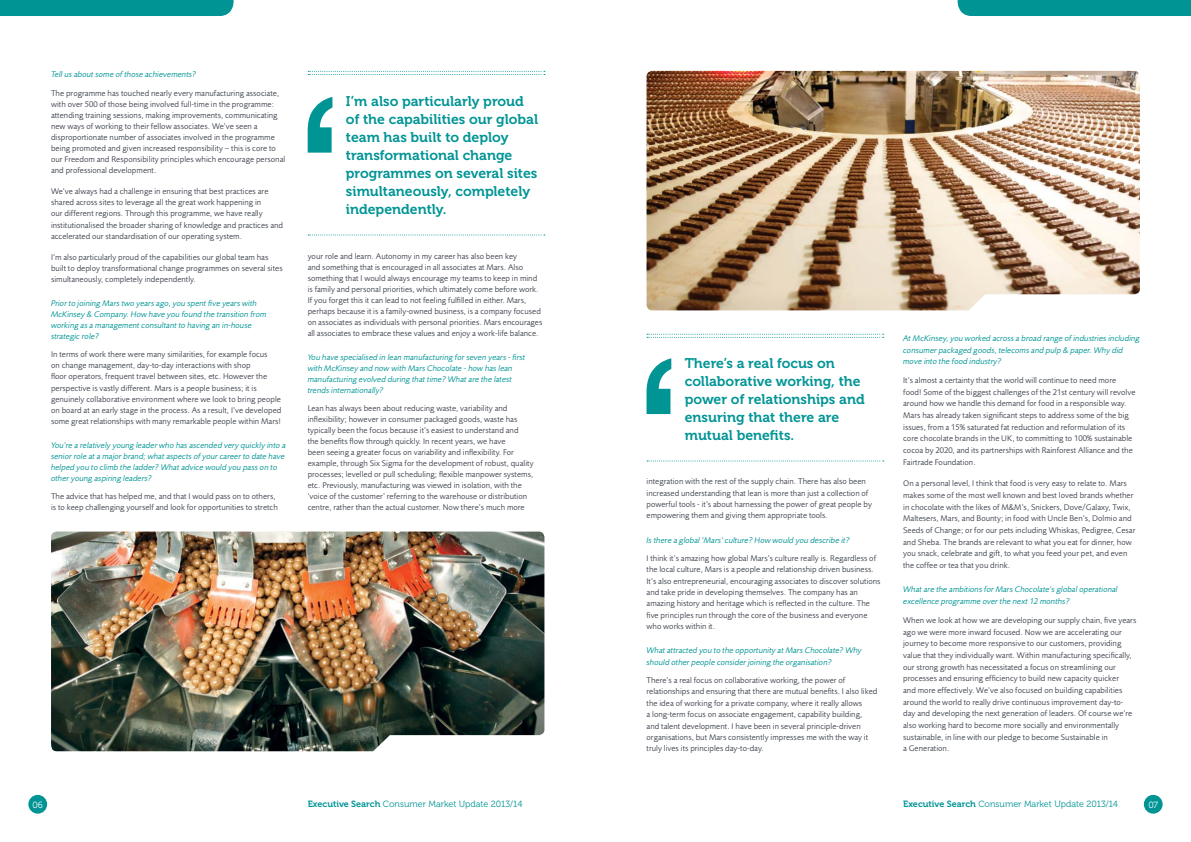
<style>
.page{position:relative;width:1191px;height:842px;background:#fff}
.page>*{position:absolute;margin:0;border:0;box-sizing:border-box;transform-origin:0 0}
.t1{font:14px/18px "Museo 700";color:#009495}
.t2{font:9px "Museo 300";color:#009495}
.t3{font:9px "Museo 300";color:#fff}
.t4{font:8.5px/11.7px "Foundry Sans";letter-spacing:.005em;color:#3f454f}
.t5{font:italic 8.5px/11.1px "Foundry Sans";letter-spacing:.005em;color:#009495}
.s1{font-family:"Museo 700"}
</style>
<div class="page">
<div style="left:0;top:0;width:234px;height:16px;background:#009495"></div>
<div style="left:28px;top:795px;width:19px;height:19px;background:#009495;border-radius:50%"></div>
<div style="left:957px;top:0;width:234px;height:16px;background:#009495"></div>
<div style="left:1143px;top:795px;width:19px;height:19px;background:#009495;border-radius:50%"></div>
<svg style="left:308px;top:71px;width:237px;height:4px"></svg>
<svg style="left:308px;top:97px;width:24px;height:56px"></svg>
<svg style="left:308px;top:234px;width:237px;height:1px"></svg>
<img style="left:646px;top:71px;width:494px;height:239px">
<svg style="left:647px;top:334px;width:236px;height:4px"></svg>
<svg style="left:646px;top:358px;width:25px;height:56px"></svg>
<svg style="left:647px;top:460px;width:236px;height:1px"></svg>
<img style="left:51px;top:531px;width:493px;height:220px">
<p class="t5" style="left:51px;top:69px;width:147px">Tell us about some of those achievements?</p>
<p class="t4" style="left:51px;top:87px;width:236px;line-height:11.1px">The programme has touched nearly every manufacturing associate, with over 500 of those being involved full-time in the programme: attending training sessions, making improvements, communicating new ways of working to their fellow associates. We’ve seen a disproportionate number of associates involved in the programme being promoted and given increased responsibility – this is core to our Freedom and Responsibility principles which encourage personal and professional development.</p>
<p class="t4" style="left:51px;top:186px;width:234px;line-height:11.1px">We’ve always had a challenge in ensuring that best practices are shared across sites to leverage all the great work happening in<br>our different regions. Through this programme, we have really institutionalised the broader sharing of knowledge and practices and accelerated our standardisation of our operating system.</p>
<p class="t4" style="left:51px;top:251px;width:233px;line-height:11.1px">I’m also particularly proud of the capabilities our global team has built to deploy transformational change programmes on several sites simultaneously, completely independently.</p>
<p class="t5" style="left:51px;top:297px;width:217px">Prior to joining Mars two years ago, you spent five years with McKinsey &amp; Company. How have you found the transition from working as a management consultant to having an in-house strategic role?</p>
<p class="t4" style="left:51px;top:349px;width:232px;line-height:11.1px">In terms of work there were many similarities, for example focus<br>on change management, day-to-day interactions with shop<br>floor operators, frequent travel between sites, etc. However the perspective is vastly different. Mars is a people business; it is genuinely collaborative environment where we look to bring people on board at an early stage in the process. As a result, I’ve developed some great relationships with many remarkable people within Mars!</p>
<p class="t5" style="left:51px;top:439px;width:236px">You’re a relatively young leader who has ascended very quickly into a senior role at a major brand; what aspects of your career to date have helped you to climb the ladder? What advice would you pass on to other young aspiring leaders?</p>
<p class="t4" style="left:51px;top:491px;width:228px;line-height:11.1px">The advice that has helped me, and that I would pass on to others, is to keep challenging yourself and look for opportunities to stretch</p>
<h1 class="t1" style="left:346px;top:93px;width:194px">I’m also particularly proud of the capabilities our global team has built to deploy transformational change programmes on several sites simultaneously, completely independently.</h1>
<p class="t4" style="left:308px;top:250px;width:236px;line-height:11px">your role and learn. Autonomy in my career has also been key<br>and something that is encouraged in all associates at Mars. Also something that I would always encourage my teams to keep in mind is family and personal priorities, which ultimately come before work.<br>If you forget this it can lead to not feeling fulfilled in either. Mars, perhaps because it is a family-owned business, is a company focused on associates as individuals with personal priorities. Mars encourages all associates to embrace these values and enjoy a work-life balance.</p>
<p class="t5" style="left:308px;top:351px;width:219px">You have specialised in lean manufacturing for seven years - first with McKinsey and now with Mars Chocolate - how has lean manufacturing evolved during that time? What are the latest trends internationally?</p>
<p class="t4" style="left:308px;top:402px;width:227px;line-height:11px">Lean has always been about reducing waste, variability and inflexibility; however in consumer packaged goods, waste has typically been the focus because it’s easiest to understand and<br>the benefits flow through quickly. In recent years, we have<br>been seeing a greater focus on variability and inflexibility. For example, through Six Sigma for the development of robust, quality processes; levelled or pull scheduling; flexible manpower systems, etc. Previously, manufacturing was viewed in isolation, with the ‘voice of the customer’ referring to the warehouse or distribution centre, rather than the actual customer. Now there’s much more</p>
<h1 class="t1" style="left:685px;top:354px;width:181px">There’s a real focus on collaborative working, the power of relationships and ensuring that there are mutual benefits.</h1>
<p class="t4" style="left:646px;top:476px;width:227px;line-height:11.4px">integration with the rest of the supply chain. There has also been increased understanding that lean is more than just a collection of powerful tools - it’s about harnessing the power of great people by empowering them and giving them appropriate tools.</p>
<p class="t5" style="left:646px;top:534px;width:204px">Is there a global ‘Mars’ culture? How would you describe it?</p>
<p class="t4" style="left:646px;top:552px;width:236px;line-height:11.4px">I think it’s amazing how global Mars’s culture really is. Regardless of the local culture, Mars is a people and relationship driven business.<br>It’s also entrepreneurial, encouraging associates to discover solutions and take pride in developing themselves. The company has an amazing history and heritage which is reflected in the culture. The five principles run through the core of the business and everyone who works within it.</p>
<p class="t5" style="left:646px;top:645px;width:217px;line-height:11.4px">What attracted you to the opportunity at Mars Chocolate? Why should other people consider joining the organisation?</p>
<p class="t4" style="left:646px;top:674px;width:232px;line-height:11.4px">There’s a real focus on collaborative working, the power of relationships and ensuring that there are mutual benefits. I also liked the idea of working for a private company, where it really allows<br>a long-term focus on associate engagement, capability building,<br>and talent development. I have been in several principle-driven organisations, but Mars consistently impresses me with the way it truly lives its principles day-to-day.</p>
<p class="t5" style="left:903px;top:332px;width:238px;line-height:11.7px">At McKinsey, you worked across a broad range of industries including consumer packaged goods, telecoms and pulp &amp; paper. Why did move into the food industry?</p>
<p class="t4" style="left:903px;top:374px;width:234px">It’s almost a certainty that the world will continue to need more food! Some of the biggest challenges of the 21st century will revolve around how we handle this demand for food in a responsible way.<br>Mars has already taken significant steps to address some of the big issues, from a 15% saturated fat reduction and reformulation of its core chocolate brands in the UK, to committing to 100% sustainable cocoa by 2020, and its partnerships with Rainforest Alliance and the Fairtrade Foundation.</p>
<p class="t4" style="left:903px;top:478px;width:234px">On a personal level, I think that food is very easy to relate to. Mars makes some of the most well known and best loved brands whether in chocolate with the likes of M&amp;M’s, Snickers, Dove/Galaxy, Twix, Maltesers, Mars, and Bounty; in food with Uncle Ben’s, Dolmio and Seeds of Change; or for our pets including Whiskas, Pedigree, Cesar and Sheba. The brands are relevant to what you eat for dinner, how you snack, celebrate and gift, to what you feed your pet, and even the coffee or tea that you drink.</p>
<p class="t5" style="left:903px;top:584px;width:216px;line-height:11.7px">What are the ambitions for Mars Chocolate’s global operational excellence programme over the next 12 months?</p>
<p class="t4" style="left:903px;top:614px;width:235px">When we look at how we are developing our supply chain, five years ago we were more inward focused. Now we are accelerating our journey to become more responsive to our customers, providing value that they individually want. Within manufacturing specifically, our strong growth has necessitated a focus on streamlining our processes and ensuring efficiency to build new capacity quicker<br>and more effectively. We’ve also focused on building capabilities around the world to really drive continuous improvement day-to&shy;day and developing the next generation of leaders. Of course we’re also working hard to become more socially and environmentally sustainable, in line with our pledge to become Sustainable in<br>a Generation.</p>
<p class="t2" style="left:308px;top:799px;width:216px"><span class="s1">Executive Search</span> Consumer Market Update 2013/14</p>
<p class="t2" style="left:903px;top:799px;width:216px"><span class="s1">Executive Search</span> Consumer Market Update 2013/14</p>
<p class="t3" style="left:32px;top:800px;width:12px">06</p>
<p class="t3" style="left:1148px;top:800px;width:11px">07</p>
</div>
